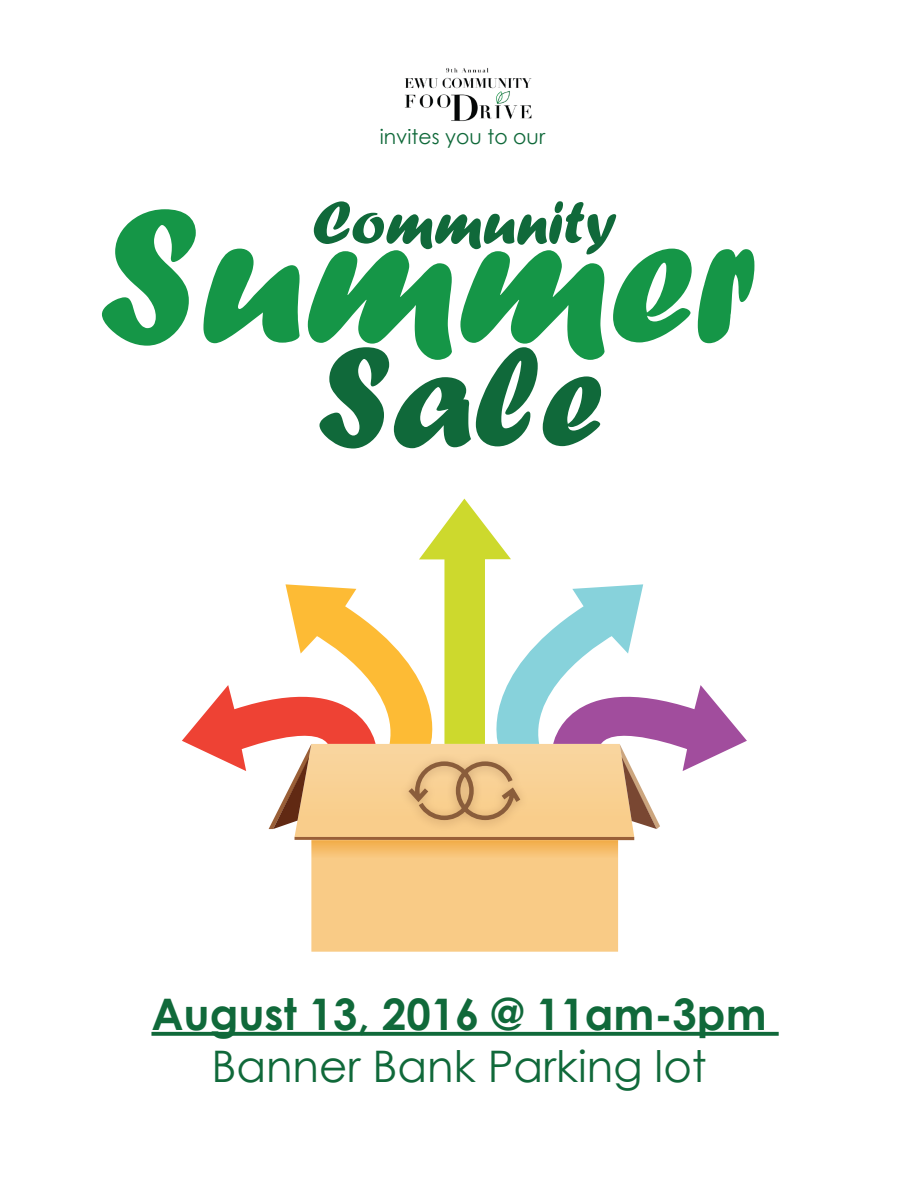
<style>
.page{position:relative;width:918px;height:1188px;background:#fff}
.page>*{position:absolute;margin:0;border:0;box-sizing:border-box;transform-origin:0 0}
.t1{font:198px "Forte";color:#159647}
.t2{font:147px "Forte";color:#10693a}
.t3{font:63px "Forte";color:#10693a}
.t4{font:700 43.5px "Century Gothic";color:#10693a}
.t5{font:43.5px "Century Gothic";color:#10693a}
.t6{font:20.4px "Century Gothic";color:#10693a}
</style>
<div class="page">
<img style="left:404px;top:68px;width:128px;height:53px">
<svg style="left:151px;top:1032px;width:628px;height:4px;background:#1d7145"></svg>
<hr style="left:295px;top:837px;width:339px;height:3px;background:#9a5f37">
<svg style="left:311px;top:840px;width:307px;height:112px;background:#f8c881"></svg>
<svg style="left:182px;top:499px;width:565px;height:338px"></svg>
<p class="t6" style="left:380px;top:122px;width:167px">invites you to our</p>
<p class="t3" style="left:312px;top:186px;width:306px">Community</p>
<p class="t1" style="left:97px;top:161px;width:662px">Summer</p>
<p class="t2" style="left:316px;top:311px;width:288px">Sale</p>
<p class="t4" style="left:151px;top:981px;width:617px">August 13, 2016 @ 11am-3pm</p>
<p class="t5" style="left:211px;top:1036px;width:497px">Banner Bank Parking lot</p>
</div>
